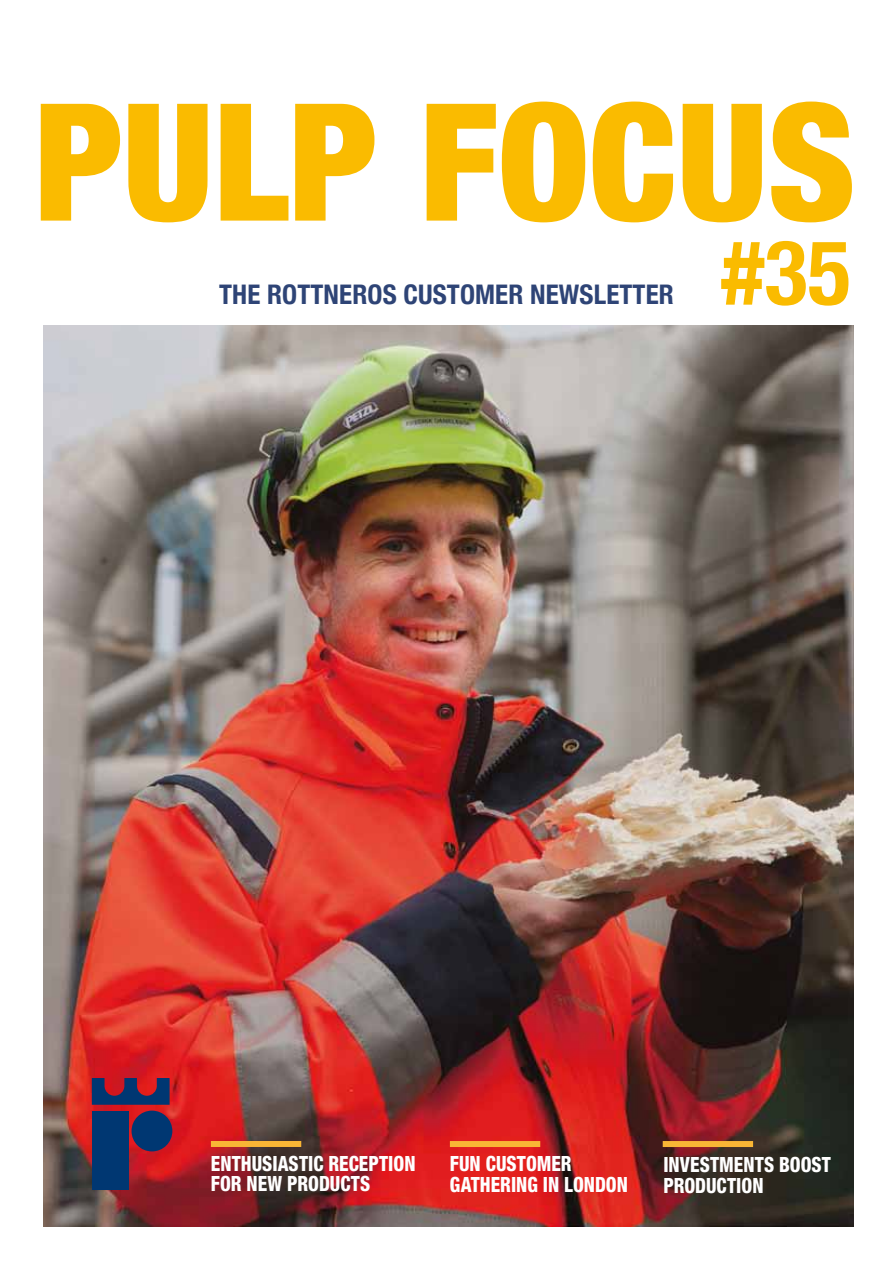
<style>
.page{position:relative;width:893px;height:1263px;background:#fff}
.page>*{position:absolute;margin:0;border:0;box-sizing:border-box;transform-origin:0 0}
.t1{font:900 condensed 163.5px "Helvetica Neue";color:#fabb00}
.t2{font:700 condensed 90px "Helvetica Neue";color:#fabb00}
.t3{font:700 condensed 27px "Helvetica Neue";letter-spacing:.005em;color:#2e4476}
.t4{font:800 condensed 21px/19.5px "Helvetica Neue LT Std";color:#fff;scale:.9 1}
</style>
<div class="page">
<img style="left:44px;top:325px;width:809px;height:901px">
<div style="left:450px;top:1141px;width:90px;height:6px;background:#f9b635"></div>
<div style="left:663px;top:1141px;width:90px;height:6px;background:#f9b635"></div>
<div style="left:211px;top:1141px;width:90px;height:6px;background:#f9b635"></div>
<div style="left:92px;top:1111px;width:36px;height:79px;background:#003772"></div>
<div style="left:132px;top:1110px;width:40px;height:41px;background:#003772;border-radius:50%"></div>
<svg style="left:92px;top:1078px;width:78px;height:27px;background:#422d57"></svg>
<h1 class="t1" style="left:35px;top:62px;width:822px">PULP FOCUS</h1>
<p class="t3" style="left:219px;top:278px;width:456px">THE ROTTNEROS CUSTOMER NEWSLETTER</p>
<h2 class="t2" style="left:721px;top:218px;width:131px">#35</h2>
<p class="t4" style="left:211px;top:1154px;width:229px">ENTHUSIASTIC RECEPTION<br>FOR NEW PRODUCTS</p>
<p class="t4" style="left:450px;top:1154px;width:52px">FUN CUSTO</p>
<p class="t4" style="left:537px;top:1154px;width:28px">MER</p>
<p class="t4" style="left:450px;top:1175px;width:24px">GATHERIN</p>
<p class="t4" style="left:527px;top:1175px;width:64px">G IN LONDON</p>
<p class="t4" style="left:663px;top:1154px;width:91px">INVESTMENTS</p>
<p class="t4" style="left:779px;top:1154px;width:25px">BOOST</p>
<p class="t4" style="left:663px;top:1175px;width:12px">PRODUCTIO</p>
<p class="t4" style="left:752px;top:1175px;width:14px">N</p>
</div>
